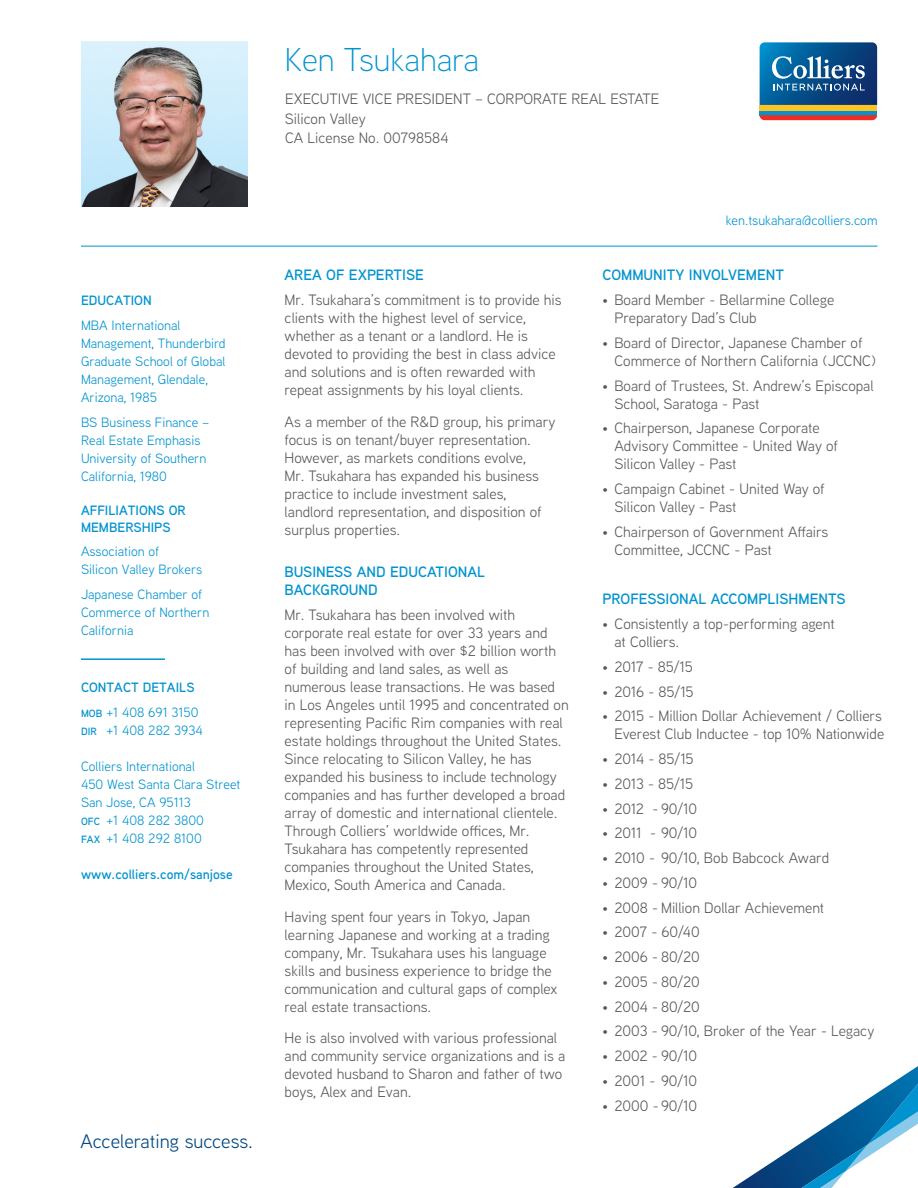
<style>
.page{position:relative;width:918px;height:1188px;background:#fff}
.page>*{position:absolute;margin:0;border:0;box-sizing:border-box;transform-origin:0 0}
.Name_Header{font:300 33px "Aaux Next";color:#0093d0}
.Motto_Sidebar{font:19.5px "Aaux Next";color:#00467e}
.Main_Text_Body{font:15px/18px "Aaux Next";color:#57585a}
.Subhead_Body{font:600 15px "Aaux Next";color:#0093d0}
.Job_Title_Header{font:15px "Aaux Next";color:#57585a}
.Office_Header{font:15px "Aaux Next";color:#57585a}
.Bullet_Text_Body{font:600 15px/18px "Aaux Next";color:#0093d0}
.Text_Sidebar{font:13.5px/18px "Aaux Next";color:#0093d0}
.Subhead_Sidebar{font:600 13.5px/16.5px "Aaux Next";color:#0093d0}
.email_Header{font:13.5px "Aaux Next";color:#0093d0}
.Text_Sidebar-2{font:600 13.5px "Aaux Next";color:#0093d0}
.s1{font-weight:600;font-size:10.5px}
.s2{font-size:12px}
</style>
<div class="page">
<hr style="left:81px;top:246px;width:797px;height:1px;background:#0093d0">
<hr style="left:81px;top:658px;width:84px;height:2px;background:#0093d0">
<img style="left:82px;top:41px;width:165px;height:165px">
<svg style="left:759px;top:42px;width:119px;height:79px;background:#436f8f"></svg>
<svg style="left:733px;top:1066px;width:185px;height:122px"></svg>
<p class="Subhead_Sidebar" style="left:81px;top:292px;width:72px">EDUCATION</p>
<p class="Text_Sidebar" style="left:81px;top:316px;width:146px">MBA International<br>Management, Thunderbird<br>Graduate School of Global<br>Management, Glendale,<br>Arizona, 1985</p>
<p class="Text_Sidebar" style="left:81px;top:413px;width:130px">BS Business Finance –<br>Real Estate Emphasis<br>University of Southern<br>California, 1980</p>
<p class="Subhead_Sidebar" style="left:81px;top:502px;width:106px">AFFILIATIONS OR<br>MEMBERSHIPS</p>
<p class="Text_Sidebar" style="left:81px;top:542px;width:123px">Association of<br>Silicon Valley Brokers</p>
<p class="Text_Sidebar" style="left:81px;top:585px;width:130px">Japanese Chamber of<br>Commerce of Northern<br>California</p>
<p class="Subhead_Sidebar" style="left:81px;top:679px;width:115px">CONTACT DETAILS</p>
<p class="Text_Sidebar" style="left:81px;top:703px;width:119px"><span class="s1">MOB</span> +1 408 691 3150</p>
<p class="Text_Sidebar" style="left:81px;top:721px;width:123px"><span class="s1">DIR</span> +1 408 282 3934</p>
<p class="Text_Sidebar" style="left:81px;top:757px;width:116px">Colliers International</p>
<p class="Text_Sidebar" style="left:81px;top:775px;width:161px">450 West Santa Clara Street</p>
<p class="Text_Sidebar" style="left:81px;top:793px;width:111px">San Jose, CA 95113</p>
<p class="Text_Sidebar" style="left:81px;top:811px;width:125px"><span class="s1">OFC</span> +1 408 282 3800<br><span class="s1">FAX</span> +1 408 292 8100</p>
<p class="Text_Sidebar-2" style="left:81px;top:865px;width:153px">www.colliers.com/sanjose</p>
<p class="Motto_Sidebar" style="left:81px;top:1128px;width:174px">Accelerating success.</p>
<p class="Name_Header" style="left:285px;top:38px;width:196px">Ken Tsukahara</p>
<p class="Job_Title_Header" style="left:285px;top:89px;width:376px">EXECUTIVE VICE PRESIDENT – CORPORATE REAL ESTATE</p>
<p class="Office_Header" style="left:285px;top:108px;width:82px">Silicon Valley</p>
<p class="Office_Header" style="left:285px;top:128px;width:165px">CA License No. 00798584</p>
<p class="email_Header" style="left:726px;top:211px;width:153px">ken.tsukahara@colliers.com</p>
<p class="Subhead_Body" style="left:285px;top:265px;width:141px">AREA OF EXPERTISE</p>
<p class="Main_Text_Body" style="left:285px;top:290px;width:279px">Mr. Tsukahara’s commitment is to provide his clients with the highest level of service, whether as a tenant or a landlord. He is devoted to providing the best in class advice and solutions and is often rewarded with repeat assignments by his loyal clients.</p>
<p class="Main_Text_Body" style="left:285px;top:412px;width:272px">As a member of the R&amp;D group, his primary focus is on tenant/buyer representation.<br>However, as markets conditions evolve,<br>Mr. Tsukahara has expanded his business practice to include investment sales, landlord representation, and disposition of surplus properties.</p>
<p class="Bullet_Text_Body" style="left:285px;top:563px;width:202px">BUSINESS AND EDUCATIONAL<br>BACKGROUND</p>
<p class="Main_Text_Body" style="left:285px;top:605px;width:286px">Mr. Tsukahara has been involved with corporate real estate for over 33 years and has been involved with over $2 billion worth of building and land sales, as well as numerous lease transactions. He was based in Los Angeles until 1995 and concentrated on representing Pacific Rim companies with real estate holdings throughout the United States.<br>Since relocating to Silicon Valley, he has expanded his business to include technology companies and has further developed a broad array of domestic and international clientele.<br>Through Colliers’ worldwide offices, Mr.<br>Tsukahara has competently represented companies throughout the United States, Mexico, South America and Canada.</p>
<p class="Main_Text_Body" style="left:285px;top:907px;width:274px">Having spent four years in Tokyo, Japan learning Japanese and working at a trading company, Mr. Tsukahara uses his language skills and business experience to bridge the communication and cultural gaps of complex real estate transactions.</p>
<p class="Main_Text_Body" style="left:285px;top:1028px;width:282px">He is also involved with various professional and community service organizations and is a devoted husband to Sharon and father of two boys, Alex and Evan.</p>
<p class="Subhead_Body" style="left:603px;top:265px;width:183px">COMMUNITY INVOLVEMENT</p>
<p class="Main_Text_Body" style="left:615px;top:290px;width:221px;text-indent:-12px"><span class="s2">•</span> Board Member - Bellarmine College<br>Preparatory Dad’s Club</p>
<p class="Main_Text_Body" style="left:615px;top:333px;width:263px;text-indent:-12px"><span class="s2">•</span> Board of Director, Japanese Chamber of<br>Commerce of Northern California (JCCNC)</p>
<p class="Main_Text_Body" style="left:615px;top:376px;width:261px;text-indent:-12px"><span class="s2">•</span> Board of Trustees, St. Andrew’s Episcopal<br>School, Saratoga - Past</p>
<p class="Main_Text_Body" style="left:615px;top:419px;width:225px;text-indent:-12px"><span class="s2">•</span> Chairperson, Japanese Corporate<br>Advisory Committee - United Way of<br>Silicon Valley - Past</p>
<p class="Main_Text_Body" style="left:615px;top:479px;width:212px;text-indent:-12px"><span class="s2">•</span> Campaign Cabinet - United Way of<br>Silicon Valley - Past</p>
<p class="Main_Text_Body" style="left:615px;top:522px;width:215px;text-indent:-12px"><span class="s2">•</span> Chairperson of Government Affairs<br>Committee, JCCNC - Past</p>
<p class="Subhead_Body" style="left:603px;top:589px;width:244px">PROFESSIONAL ACCOMPLISHMENTS</p>
<p class="Main_Text_Body" style="left:615px;top:614px;width:222px;text-indent:-12px"><span class="s2">•</span> Consistently a top-performing agent at Colliers.</p>
<p class="Main_Text_Body" style="left:603px;top:657px;width:92px"><span class="s2">•</span> 2017 - 85/15</p>
<p class="Main_Text_Body" style="left:603px;top:682px;width:93px"><span class="s2">•</span> 2016 - 85/15</p>
<p class="Main_Text_Body" style="left:603px;top:707px;width:283px;text-align:right"><span class="s2">•</span> 2015 - Million Dollar Achievement / Colliers<br>Everest Club Inductee - top 10% Nationwide</p>
<p class="Main_Text_Body" style="left:603px;top:749px;width:93px"><span class="s2">•</span> 2014 - 85/15</p>
<p class="Main_Text_Body" style="left:603px;top:774px;width:92px"><span class="s2">•</span> 2013 - 85/15</p>
<p class="Main_Text_Body" style="left:603px;top:799px;width:96px"><span class="s2">•</span> 2012 - 90/10</p>
<p class="Main_Text_Body" style="left:603px;top:824px;width:96px"><span class="s2">•</span> 2011 - 90/10</p>
<p class="Main_Text_Body" style="left:603px;top:848px;width:228px"><span class="s2">•</span> 2010 - 90/10, Bob Babcock Award</p>
<p class="Main_Text_Body" style="left:603px;top:873px;width:96px"><span class="s2">•</span> 2009 - 90/10</p>
<p class="Main_Text_Body" style="left:603px;top:898px;width:223px"><span class="s2">•</span> 2008 - Million Dollar Achievement</p>
<p class="Main_Text_Body" style="left:603px;top:923px;width:99px"><span class="s2">•</span> 2007 - 60/40</p>
<p class="Main_Text_Body" style="left:603px;top:947px;width:99px"><span class="s2">•</span> 2006 - 80/20</p>
<p class="Main_Text_Body" style="left:603px;top:972px;width:99px"><span class="s2">•</span> 2005 - 80/20</p>
<p class="Main_Text_Body" style="left:603px;top:997px;width:99px"><span class="s2">•</span> 2004 - 80/20</p>
<p class="Main_Text_Body" style="left:603px;top:1022px;width:274px"><span class="s2">•</span> 2003 - 90/10, Broker of the Year - Legacy</p>
<p class="Main_Text_Body" style="left:603px;top:1046px;width:96px"><span class="s2">•</span> 2002 - 90/10</p>
<p class="Main_Text_Body" style="left:603px;top:1071px;width:96px"><span class="s2">•</span> 2001 - 90/10</p>
<p class="Main_Text_Body" style="left:603px;top:1096px;width:96px"><span class="s2">•</span> 2000 - 90/10</p>
</div>
